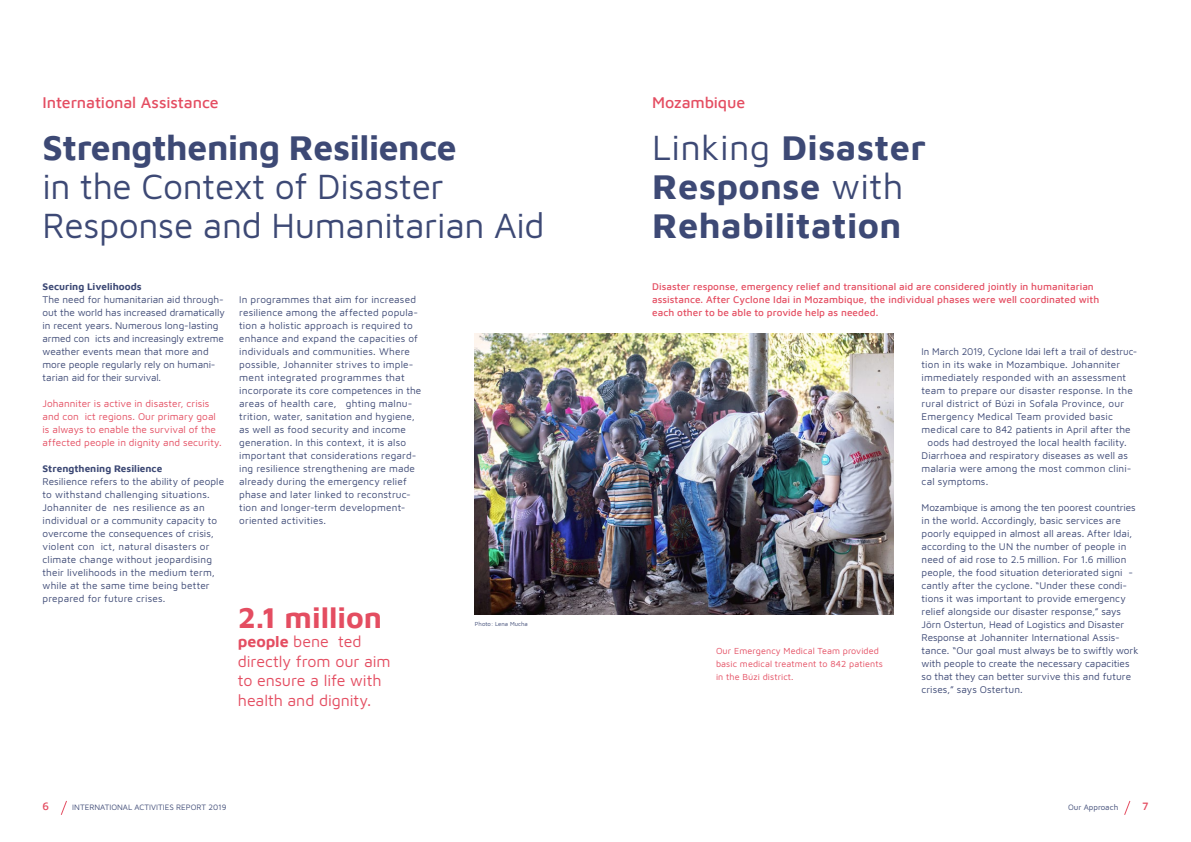
<style>
.page{position:relative;width:1191px;height:842px;background:#fff}
.page>*{position:absolute;margin:0;border:0;box-sizing:border-box;transform-origin:0 0}
.t1{font:36px/39px "Maven Pro";letter-spacing:-.01em;color:#3d4975}
.t2{font:700 36px/39px "Maven Pro";letter-spacing:.01em;color:#3d4975}
.t3{font:700 36px "Maven Pro";letter-spacing:-.01em;color:#3d4975}
.t4{font:700 30px "Maven Pro";color:#e44d61}
.t5{font:16px/19.5px "Maven Pro";letter-spacing:-.01em;color:#e44d61}
.t6{font:500 16px "Maven Pro";letter-spacing:-.005em;color:#e44d61}
.t7{font:500 11px "Maven Pro";color:#e44d61}
.t8{font:10px/13px "Maven Pro";letter-spacing:.01em;color:#3d4975}
.t9{font:500 10px/13px "Maven Pro";letter-spacing:.005em;color:#e44d61}
.t10{font:10px/13px "Maven Pro";letter-spacing:.005em;color:#e44d61}
.t11{font:700 10px "Maven Pro";color:#3d4975}
.t12{font:9px/13px "Maven Pro";letter-spacing:.01em;color:#e44d61}
.t13{font:8px "Maven Pro";color:#3d4975}
.t14{font:6px "Maven Pro";color:#3d4975}
.s1{font-weight:700}
.s2{font-weight:400}
</style>
<div class="page">
<svg style="left:61px;top:800px;width:6px;height:15px"></svg>
<svg style="left:1124px;top:801px;width:6px;height:14px"></svg>
<img style="left:475px;top:334px;width:418px;height:280px">
<h3 class="t6" style="left:43px;top:91px;width:178px">International Assistance</h3>
<h1 class="t3" style="left:43px;top:122px;width:415px">Strengthening Resilience</h1>
<h1 class="t1" style="left:43px;top:164px;width:503px">in the Context of Disaster<br>Response and Humanitarian Aid</h1>
<p class="t11" style="left:43px;top:279px;width:101px">Securing Livelihoods</p>
<p class="t8" style="left:43px;top:292px;width:184px">The need for humanitarian aid through&shy;out the world has increased dramatically in recent years. Numerous long-lasting armed con icts and increasingly extreme weather events mean that more and more people regularly rely on humani&shy;tarian aid for their survival.</p>
<p class="t10" style="left:43px;top:396px;width:181px">Johanniter is active in disaster, crisis and con ict regions. Our primary goal is always to enable the survival of the affected people in dignity and security.</p>
<p class="t11" style="left:43px;top:461px;width:121px">Strengthening Resilience</p>
<p class="t8" style="left:43px;top:474px;width:183px">Resilience refers to the ability of people to withstand challenging situations.<br>Johanniter de nes resilience as an individual or a community capacity to overcome the consequences of crisis, violent con ict, natural disasters or climate change without jeopardising their livelihoods in the medium term, while at the same time being better prepared for future crises.</p>
<p class="t8" style="left:239px;top:292px;width:184px">In programmes that aim for increased resilience among the affected popula&shy;tion a holistic approach is required to enhance and expand the capacities of individuals and communities. Where possible, Johanniter strives to imple&shy;ment integrated programmes that incorporate its core competences in the areas of health care, ghting malnu&shy;trition, water, sanitation and hygiene, as well as food security and income generation. In this context, it is also important that considerations regard&shy;ing resilience strengthening are made already during the emergency relief phase and later linked to reconstruc&shy;tion and longer-term development&shy;oriented activities.</p>
<h2 class="t4" style="left:238px;top:596px;width:146px">2.1 million</h2>
<h3 class="t5" style="left:238px;top:631px;width:154px"><span class="s1">people</span> bene ted directly from our aim to ensure a life with health and dignity.</h3>
<p class="t14" style="left:475px;top:620px;width:55px">Photo: Lena Mucha</p>
<h3 class="t6" style="left:652px;top:91px;width:95px">Mozambique</h3>
<h1 class="t2" style="left:652px;top:125px;width:275px"><span class="s2">Linking</span> Disaster<br>Response <span class="s2">with<br></span>Rehabilitation</h1>
<p class="t9" style="left:652px;top:279px;width:448px">Disaster response, emergency relief and transitional aid are considered jointly in humanitarian assistance. After Cyclone Idai in Mozambique, the individual phases were well coordinated with each other to be able to provide help as needed.</p>
<p class="t8" style="left:921px;top:344px;width:217px">In March 2019, Cyclone Idai left a trail of destruc-</p>
<p class="t8" style="left:921px;top:357px;width:200px">tion in its wake in Mozambique. Johanniter</p>
<p class="t8" style="left:921px;top:370px;width:206px">immediately responded with an assessment</p>
<p class="t8" style="left:921px;top:383px;width:213px">team to prepare our disaster response. In the</p>
<p class="t8" style="left:921px;top:396px;width:204px">rural district of Búzi in Sofala Province, our</p>
<p class="t8" style="left:921px;top:409px;width:193px">Emergency Medical Team provided basic</p>
<p class="t8" style="left:921px;top:422px;width:210px">medical care to 842 patients in April after the</p>
<p class="t8" style="left:927px;top:435px;width:201px">oods had destroyed the local health facility.</p>
<p class="t8" style="left:921px;top:448px;width:208px">Diarrhoea and respiratory diseases as well as</p>
<p class="t8" style="left:921px;top:461px;width:211px">malaria were among the most common clini-</p>
<p class="t8" style="left:921px;top:474px;width:68px">cal symptoms.</p>
<p class="t8" style="left:921px;top:500px;width:218px">Mozambique is among the ten poorest countries in the world. Accordingly, basic services are poorly equipped in almost all areas. After Idai, according to the UN the number of people in need of aid rose to 2.5 million. For 1.6 million people, the food situation deteriorated signi - cantly after the cyclone. “Under these condi&shy;tions it was important to provide emergency relief alongside our disaster response,” says Jörn Ostertun, Head of Logistics and Disaster Response at Johanniter International Assis&shy;tance. “Our goal must always be to swiftly work with people to create the necessary capacities so that they can better survive this and future crises,” says Ostertun.</p>
<p class="t12" style="left:716px;top:643px;width:168px">Our Emergency Medical Team provided basic medical treatment to 842 patients in the Búzi district.</p>
<p class="t7" style="left:43px;top:798px;width:8px">6</p>
<p class="t13" style="left:72px;top:801px;width:156px">INTERNATIONAL ACTIVITIES REPORT 2019</p>
<p class="t7" style="left:1142px;top:798px;width:8px">7</p>
<p class="t13" style="left:1068px;top:801px;width:52px">Our Approach</p>
</div>
